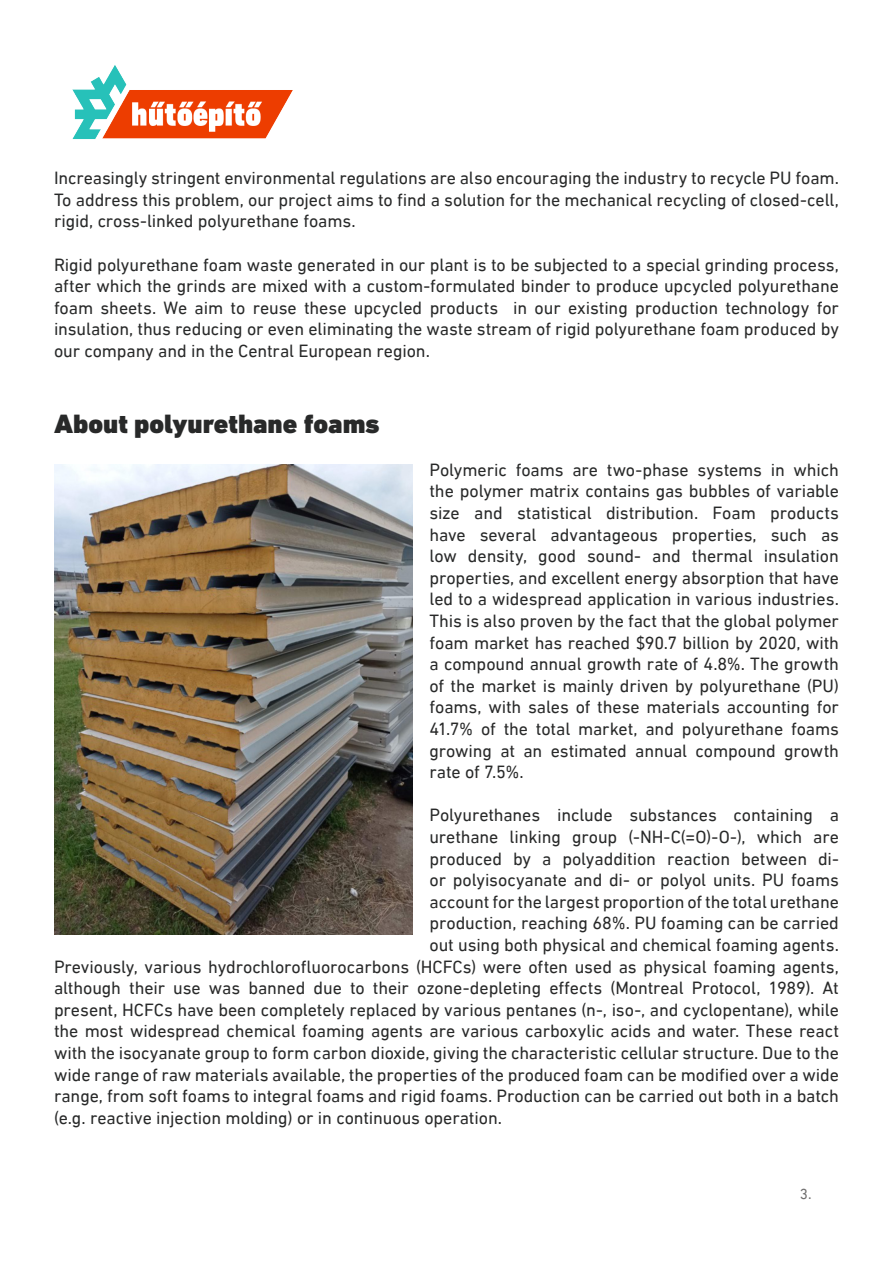
<style>
.page{position:relative;width:893px;height:1263px;background:#fff}
.page>*{position:absolute;margin:0;border:0;box-sizing:border-box;transform-origin:0 0}
.t1{font:900 27px "DIN Next LT Pro";color:#282929}
.t2{font:18px/21.6px "DIN Next LT Pro";letter-spacing:-.005em;color:#282929;text-align:justify}
.t3{font:15px "DIN Next LT Pro";color:#706f6f}
</style>
<div class="page">
<img style="left:54px;top:465px;width:358px;height:469px">
<img style="left:72px;top:65px;width:221px;height:74px">
<p class="t2" style="left:54px;top:167px;width:786px">Increasingly stringent environmental regulations are also encouraging the industry to recycle PU foam.<br>To address this problem, our project aims to find a solution for the mechanical recycling of closed-cell, rigid, cross-linked polyurethane foams.</p>
<p class="t2" style="left:54px;top:253px;width:786px">Rigid polyurethane foam waste generated in our plant is to be subjected to a special grinding process, after which the grinds are mixed with a custom-formulated binder to produce upcycled polyurethane foam sheets. We aim to reuse these upcycled products in our existing production technology for insulation, thus reducing or even eliminating the waste stream of rigid polyurethane foam produced by our company and in the Central European region.</p>
<h1 class="t1" style="left:54px;top:407px;width:327px">About polyurethane foams</h1>
<p class="t2" style="left:429px;top:459px;width:411px">Polymeric foams are two-phase systems in which the polymer matrix contains gas bubbles of variable size and statistical distribution. Foam products have several advantageous properties, such as low density, good sound- and thermal insulation properties, and excellent energy absorption that have led to a widespread application in various industries.<br>This is also proven by the fact that the global polymer foam market has reached $90.7 billion by 2020, with a compound annual growth rate of 4.8%. The growth of the market is mainly driven by polyurethane (PU) foams, with sales of these materials accounting for 41.7% of the total market, and polyurethane foams growing at an estimated annual compound growth rate of 7.5%.</p>
<p class="t2" style="left:429px;top:804px;width:411px">Polyurethanes include substances containing a</p>
<p class="t2" style="left:429px;top:826px;width:411px">urethane linking group (-NH-C(=O)-O-), which are</p>
<p class="t2" style="left:429px;top:847px;width:411px">produced by a polyaddition reaction between di-</p>
<p class="t2" style="left:429px;top:869px;width:411px">or polyisocyanate and di- or polyol units. PU foams</p>
<p class="t2" style="left:429px;top:891px;width:411px">account for the largest proportion of the total urethane</p>
<p class="t2" style="left:429px;top:912px;width:411px">production, reaching 68%. PU foaming can be carried</p>
<p class="t2" style="left:429px;top:934px;width:411px">out using both physical and chemical foaming agents.</p>
<p class="t2" style="left:54px;top:955px;width:786px">Previously, various hydrochlorofluorocarbons (HCFCs) were often used as physical foaming agents,</p>
<p class="t2" style="left:54px;top:977px;width:786px">although their use was banned due to their ozone-depleting effects (Montreal Protocol, 1989). At</p>
<p class="t2" style="left:54px;top:999px;width:786px">present, HCFCs have been completely replaced by various pentanes (n-, iso-, and cyclopentane), while</p>
<p class="t2" style="left:54px;top:1020px;width:786px">the most widespread chemical foaming agents are various carboxylic acids and water. These react</p>
<p class="t2" style="left:54px;top:1042px;width:786px">with the isocyanate group to form carbon dioxide, giving the characteristic cellular structure. Due to the</p>
<p class="t2" style="left:54px;top:1063px;width:786px">wide range of raw materials available, the properties of the produced foam can be modified over a wide</p>
<p class="t2" style="left:54px;top:1085px;width:786px">range, from soft foams to integral foams and rigid foams. Production can be carried out both in a batch</p>
<p class="t2" style="left:54px;top:1107px;width:450px">(e.g. reactive injection molding) or in continuous operation.</p>
<p class="t3" style="left:800px;top:1185px;width:13px">3.</p>
</div>
